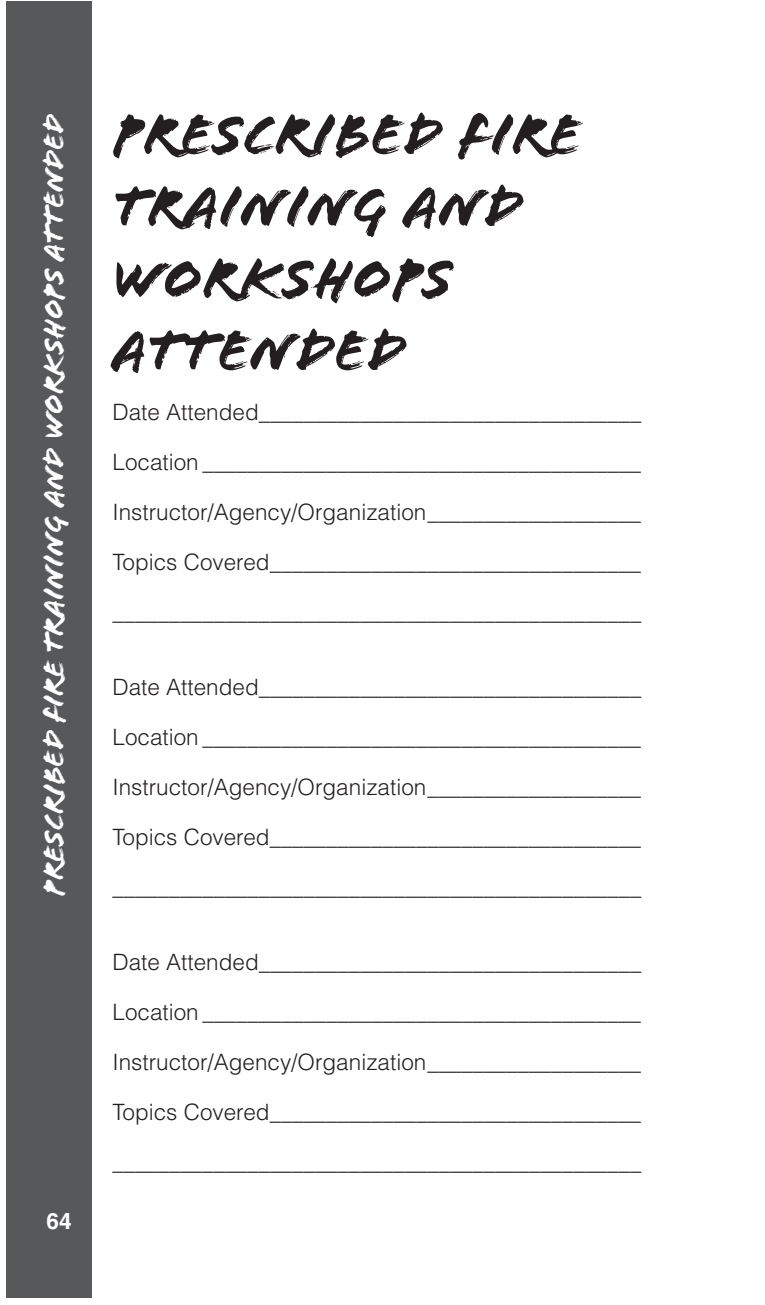
<style>
.page{position:relative;width:765px;height:1305px;background:#fff}
.page>*{position:absolute;margin:0;border:0;box-sizing:border-box;transform-origin:0 0}
.Heading{font:60px/72px "Flood Std";color:#231f20}
.Subhead_1{font:30px "Flood Std";color:#fff}
.Text{font:300 22.5px "Helvetica LT Std";color:#231f20}
.Text-2{font:700 22.5px "Helvetica LT Std";color:#fff}
</style>
<div class="page">
<div style="left:6px;top:1px;width:85px;height:1297px;background:#57585a"></div>
<p class="Subhead_1" style="left:36px;top:896px;width:783px;rotate:-90deg">PRESCRIBED FIRE TRAINING AND WORKSHOPS ATTENDED</p>
<p class="Text-2" style="left:47px;top:1207px;width:27px">64</p>
<p class="Heading" style="left:112px;top:99px;width:470px">PRESCRIBED FIRE<br>TRAINING AND<br>WORKSHOPS</p>
<p class="Heading" style="left:112px;top:315px;width:295px">ATTENDED</p>
<p class="Text" style="left:112px;top:398px;width:530px">Date Attended__________________________________</p>
<p class="Text" style="left:112px;top:448px;width:530px">Location _______________________________________</p>
<p class="Text" style="left:112px;top:498px;width:530px">Instructor/Agency/Organization___________________</p>
<p class="Text" style="left:112px;top:548px;width:530px">Topics Covered_________________________________</p>
<p class="Text" style="left:112px;top:598px;width:530px">_______________________________________________</p>
<p class="Text" style="left:112px;top:673px;width:530px">Date Attended__________________________________</p>
<p class="Text" style="left:112px;top:723px;width:530px">Location _______________________________________</p>
<p class="Text" style="left:112px;top:773px;width:530px">Instructor/Agency/Organization___________________</p>
<p class="Text" style="left:112px;top:823px;width:530px">Topics Covered_________________________________</p>
<p class="Text" style="left:112px;top:873px;width:530px">_______________________________________________</p>
<p class="Text" style="left:112px;top:948px;width:530px">Date Attended__________________________________</p>
<p class="Text" style="left:112px;top:998px;width:530px">Location _______________________________________</p>
<p class="Text" style="left:112px;top:1048px;width:530px">Instructor/Agency/Organization___________________</p>
<p class="Text" style="left:112px;top:1098px;width:530px">Topics Covered_________________________________</p>
<p class="Text" style="left:112px;top:1148px;width:530px">_______________________________________________</p>
</div>
